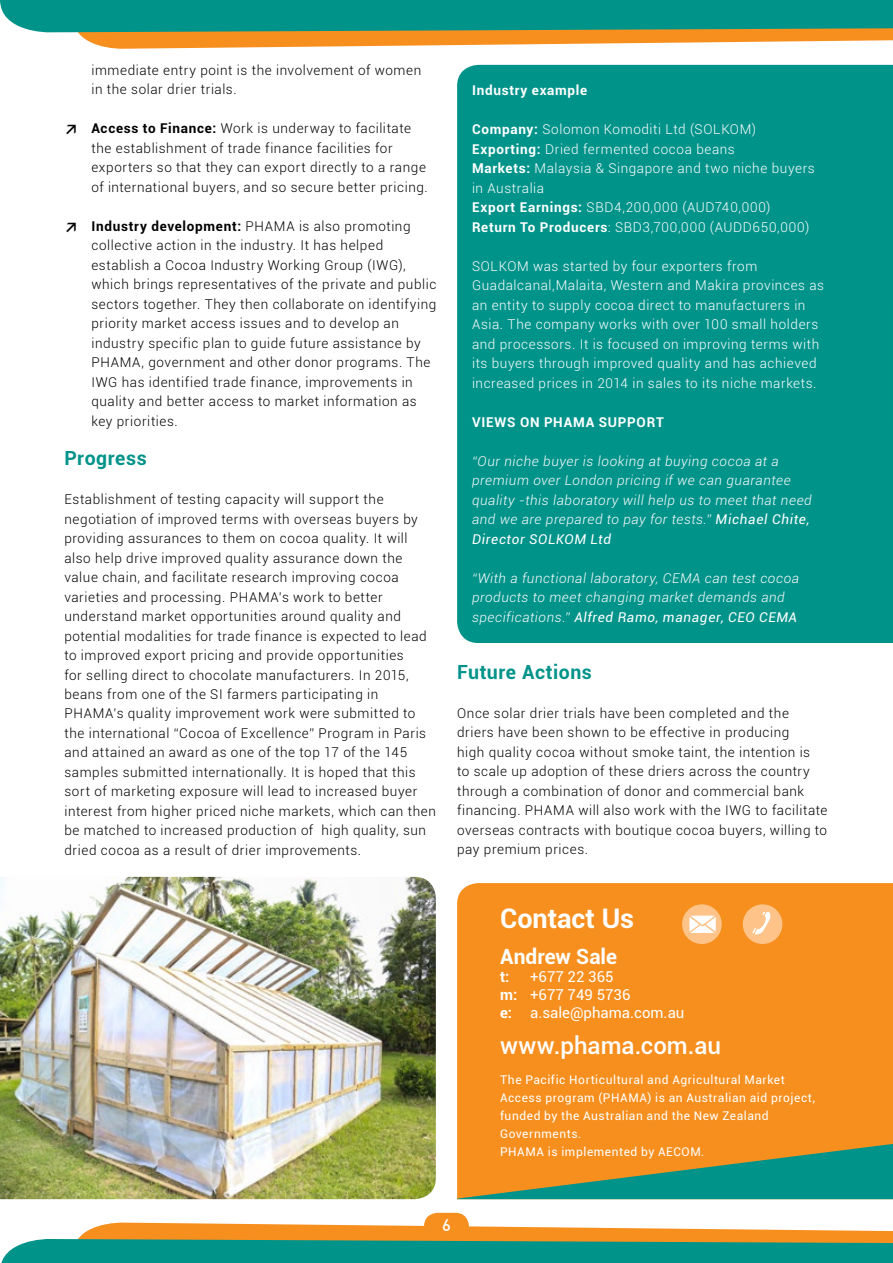
<style>
.page{position:relative;width:893px;height:1263px;background:#fff}
.page>*{position:absolute;margin:0;border:0;box-sizing:border-box;transform-origin:0 0}
.t1{font:700 27px "Roboto";color:#fff}
.t2{font:500 24px "Roboto";color:#fff}
.t3{font:700 21px "Roboto";color:#fff}
.t4{font:700 19.5px "Roboto";letter-spacing:.025em;color:#00938a}
.t5{font:500 16.5px "DIN Pro";color:#fff}
.t6{font:15px/18px "Roboto";color:#fff}
.t7{font:700 15px "Roboto";color:#fff}
.t8{font:300 13.5px/19.5px "Roboto";letter-spacing:.045em;color:#000}
.t9{font:300 13.5px/19.5px "Roboto";letter-spacing:.045em;color:#fff}
.t10{font:italic 300 13.5px/19.5px "Roboto";letter-spacing:.045em;color:#fff}
.t11{font:700 13.5px "Roboto";letter-spacing:.055em;color:#fff}
.t12{font:12px/18px "Roboto";letter-spacing:.045em;color:#fff}
.s1{font-family:"DIN Pro";font-weight:700}
.s2{font-weight:700}
.s3{font-weight:400}
</style>
<div class="page">
<svg style="left:1px;top:1213px;width:892px;height:50px"></svg>
<svg style="left:0;top:0;width:893px;height:49px"></svg>
<div style="left:457px;top:65px;width:436px;height:578px;background:#00938a"></div>
<img style="left:0;top:877px;width:436px;height:322px">
<div style="left:457px;top:883px;width:436px;height:261px;background:#f78f1e"></div>
<svg style="left:457px;top:1144px;width:436px;height:55px"></svg>
<div style="left:682px;top:904px;width:40px;height:40px;background:#fdc388;border-radius:50%"></div>
<svg style="left:689px;top:916px;width:27px;height:17px"></svg>
<div style="left:743px;top:904px;width:39px;height:40px;background:#fdc388;border-radius:50%"></div>
<svg style="left:752px;top:912px;width:19px;height:23px"></svg>
<svg style="left:892px;top:284px;width:1px;height:143px"></svg>
<p class="t8" style="left:91px;top:60px;width:331px">immediate entry point is the involvement of women in the solar drier trials.</p>
<p class="t8" style="left:91px;top:118px;width:338px;text-indent:-27px"><span class="s1">↗</span> <span class="s2">Access to Finance:</span> Work is underway to facilitate the establishment of trade finance facilities for exporters so that they can export directly to a range of international buyers, and so secure better pricing.</p>
<p class="t8" style="left:91px;top:216px;width:346px;text-indent:-27px"><span class="s1">↗</span> <span class="s2">Industry development:</span> PHAMA is also promoting collective action in the industry. It has helped establish a Cocoa Industry Working Group (IWG), which brings representatives of the private and public sectors together. They then collaborate on identifying priority market access issues and to develop an industry specific plan to guide future assistance by PHAMA, government and other donor programs. The IWG has identified trade finance, improvements in quality and better access to market information as key priorities.</p>
<h3 class="t4" style="left:64px;top:444px;width:84px">Progress</h3>
<p class="t8" style="left:64px;top:489px;width:373px">Establishment of testing capacity will support the negotiation of improved terms with overseas buyers by providing assurances to them on cocoa quality. It will also help drive improved quality assurance down the value chain, and facilitate research improving cocoa varieties and processing. PHAMA’s work to better understand market opportunities around quality and potential modalities for trade finance is expected to lead to improved export pricing and provide opportunities<br>for selling direct to chocolate manufacturers. In 2015, beans from one of the SI farmers participating in PHAMA’s quality improvement work were submitted to the international “Cocoa of Excellence” Program in Paris and attained an award as one of the top 17 of the 145 samples submitted internationally. It is hoped that this sort of marketing exposure will lead to increased buyer interest from higher priced niche markets, which can then be matched to increased production of high quality, sun dried cocoa as a result of drier improvements.</p>
<p class="t11" style="left:472px;top:81px;width:117px">Industry example</p>
<p class="t9" style="left:472px;top:119px;width:344px"><span class="s2">Company:</span> Solomon Komoditi Ltd (SOLKOM)<br><span class="s2">Exporting:</span> Dried fermented cocoa beans<br><span class="s2">Markets:</span> Malaysia &amp; Singapore and two niche buyers in Australia<br><span class="s2">Export Earnings:</span> SBD4,200,000 (AUD740,000)<br><span class="s2">Return To Producers</span>: SBD3,700,000 (AUDD650,000)</p>
<p class="t9" style="left:472px;top:256px;width:354px">SOLKOM was started by four exporters from Guadalcanal,Malaita, Western and Makira provinces as an entity to supply cocoa direct to manufacturers in Asia. The company works with over 100 small holders and processors. It is focused on improving terms with its buyers through improved quality and has achieved increased prices in 2014 in sales to its niche markets.</p>
<p class="t11" style="left:472px;top:412px;width:193px">VIEWS ON PHAMA SUPPORT</p>
<p class="t10" style="left:472px;top:451px;width:341px">“Our niche buyer is looking at buying cocoa at a premium over London pricing if we can guarantee quality -this laboratory will help us to meet that need and we are prepared to pay for tests.” <span class="s3">Michael Chite, Director SOLKOM Ltd</span></p>
<p class="t10" style="left:472px;top:568px;width:329px">“With a functional laboratory, CEMA can test cocoa products to meet changing market demands and specifications.” <span class="s3">Alfred Ramo, manager, CEO CEMA</span></p>
<h3 class="t4" style="left:457px;top:658px;width:136px">Future Actions</h3>
<p class="t8" style="left:457px;top:703px;width:372px">Once solar drier trials have been completed and the driers have been shown to be effective in producing<br>high quality cocoa without smoke taint, the intention is<br>to scale up adoption of these driers across the country through a combination of donor and commercial bank financing. PHAMA will also work with the IWG to facilitate overseas contracts with boutique cocoa buyers, willing to pay premium prices.</p>
<h1 class="t1" style="left:500px;top:899px;width:135px">Contact Us</h1>
<h3 class="t3" style="left:500px;top:941px;width:119px">Andrew Sale</h3>
<p class="t7" style="left:500px;top:966px;width:11px">t:</p>
<p class="t6" style="left:500px;top:967px;width:186px;text-indent:30px">+677 22 365<br><span class="s2">m:</span> +677 749 5736<br><span class="s2">e:</span> a.sale@phama.com.au</p>
<h2 class="t2" style="left:500px;top:1028px;width:222px">www.phama.com.au</h2>
<p class="t12" style="left:500px;top:1070px;width:316px">The Pacific Horticultural and Agricultural Market Access program (PHAMA) is an Australian aid project, funded by the Australian and the New Zealand Governments.<br>PHAMA is implemented by AECOM.</p>
<p class="t5" style="left:442px;top:1214px;width:10px">6</p>
</div>
